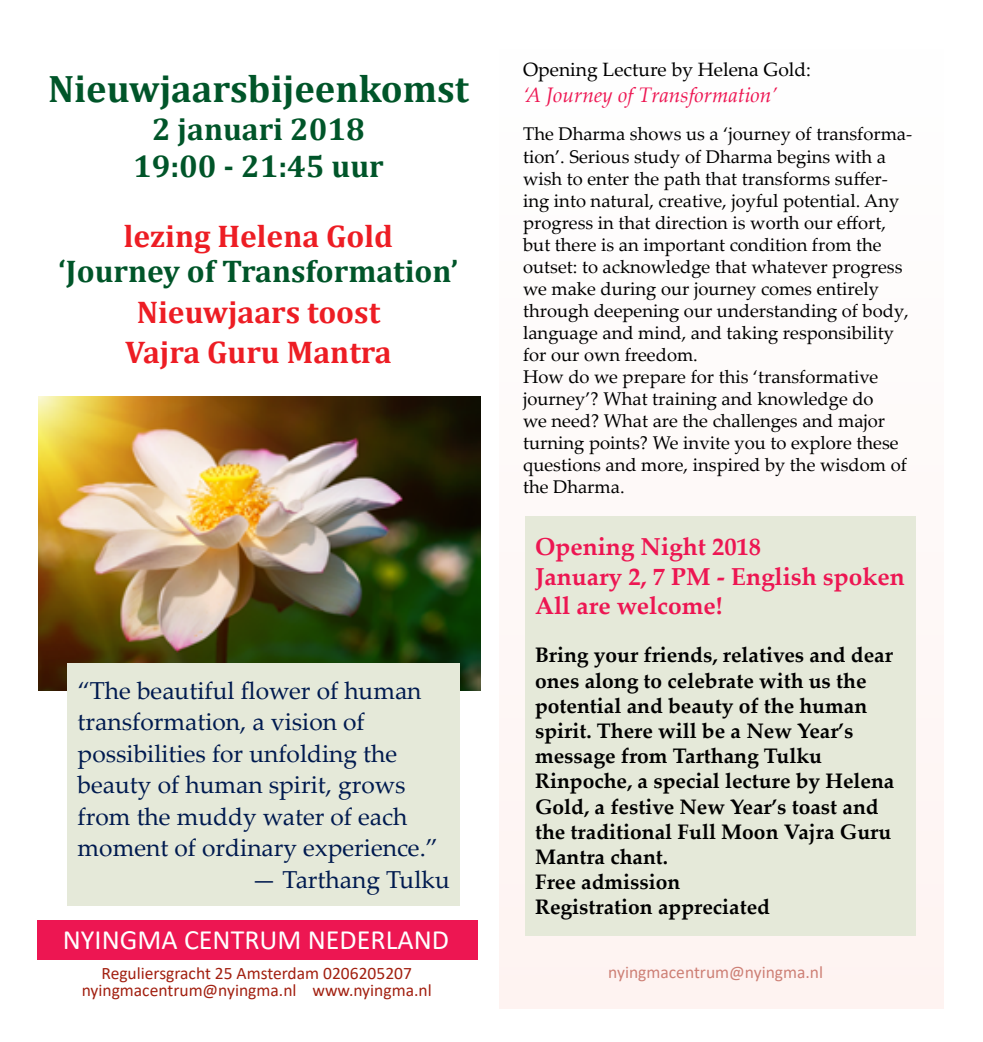
<style>
.page{position:relative;width:983px;height:1042px;background:#fff}
.page>*{position:absolute;margin:0;border:0;box-sizing:border-box;transform-origin:0 0}
.t1{font:700 38.5px "Cambria";color:#005529}
.t2{font:700 31.5px "Cambria";color:#005529}
.t3{font:700 31.5px "Cambria";color:#ed1d24}
.t4{font:28px "Calibri";color:#fff}
.t5{font:24.5px/31.5px "Palatino Linotype";color:#001a4f}
.t6{font:700 24.5px "Palatino Linotype";color:#ed1652}
.t7{font:700 21px/25.2px "Palatino Linotype";color:#000}
.t8{font:italic 21px "Palatino Linotype";color:#ed1652}
.t9{font:19.25px "Palatino Linotype";color:#000}
.t10{font:18.38px/22.1px "Palatino Linotype";color:#000}
.t11{font:17.5px/17.5px "Calibri";color:#a22010;text-align:center}
</style>
<div class="page">
<div style="left:37px;top:920px;width:440px;height:39px;background:#ed1652"></div>
<img style="left:38px;top:397px;width:442px;height:293px">
<div style="left:499px;top:45px;width:444px;height:963px;background:#fefbfa"></div>
<div style="left:525px;top:516px;width:390px;height:419px;background:#e5e9d9"></div>
<div style="left:68px;top:663px;width:392px;height:242px;background:#e5e9d9"></div>
<p class="t1" style="left:48px;top:61px;width:422px">Nieuwjaarsbijeenkomst</p>
<p class="t2" style="left:152px;top:107px;width:214px">2 januari 2018</p>
<p class="t2" style="left:133px;top:144px;width:252px">19:00 - 21:45 uur</p>
<p class="t3" style="left:124px;top:214px;width:270px">lezing Helena Gold</p>
<p class="t2" style="left:59px;top:249px;width:401px">‘Journey of Transformation’</p>
<p class="t3" style="left:137px;top:290px;width:245px">Nieuwjaars toost</p>
<p class="t3" style="left:125px;top:330px;width:268px">Vajra Guru Mantra</p>
<p class="t5" style="left:78px;top:674px;width:345px">“The beautiful flower of human transformation, a vision of</p>
<p class="t5" style="left:78px;top:737px;width:362px">possibilities for unfolding the beauty of human spirit, grows from the muddy water of each moment of ordinary experience.”</p>
<p class="t5" style="left:252px;top:863px;width:199px">— Tarthang Tulku</p>
<p class="t4" style="left:63px;top:920px;width:387px">NYINGMA CENTRUM NEDERLAND</p>
<p class="t11" style="left:82px;top:964px;width:351px">Reguliersgracht 25 Amsterdam 0206205207 nyingmacentrum@nyingma.nl www.nyingma.nl</p>
<p class="t9" style="left:523px;top:56px;width:289px">Opening Lecture by Helena Gold:</p>
<p class="t8" style="left:523px;top:80px;width:256px">‘A Journey of Transformation’</p>
<p class="t10" style="left:523px;top:122px;width:390px">The Dharma shows us a ‘journey of transforma&shy;tion’. Serious study of Dharma begins with a wish to enter the path that transforms suffer&shy;ing into natural, creative, joyful potential. Any progress in that direction is worth our effort, but there is an important condition from the outset: to acknowledge that whatever progress we make during our journey comes entirely through deepening our understanding of body, language and mind, and taking responsibility for our own freedom.</p>
<p class="t10" style="left:523px;top:365px;width:385px">How do we prepare for this ‘transformative journey’? What training and knowledge do<br>we need? What are the challenges and major turning points? We invite you to explore these questions and more, inspired by the wisdom of the Dharma.</p>
<p class="t6" style="left:535px;top:529px;width:227px">Opening Night 2018</p>
<p class="t6" style="left:535px;top:559px;width:371px">January 2, 7 PM - English spoken</p>
<p class="t6" style="left:535px;top:588px;width:189px">All are welcome!</p>
<p class="t7" style="left:535px;top:642px;width:359px">Bring your friends, relatives and dear ones along to celebrate with us the</p>
<p class="t7" style="left:535px;top:692px;width:333px">potential and beauty of the human spirit. There will be a New Year’s</p>
<p class="t7" style="left:535px;top:742px;width:361px">message from Tarthang Tulku<br>Rinpoche, a special lecture by Helena<br>Gold, a festive New Year’s toast and the traditional Full Moon Vajra Guru<br>Mantra chant.</p>
<p class="t7" style="left:535px;top:868px;width:147px">Free admission</p>
<p class="t7" style="left:535px;top:894px;width:236px">Registration appreciated</p>
<p class="t11" style="left:608px;top:962px;width:216px">nyingmacentrum@nyingma.nl</p>
</div>
